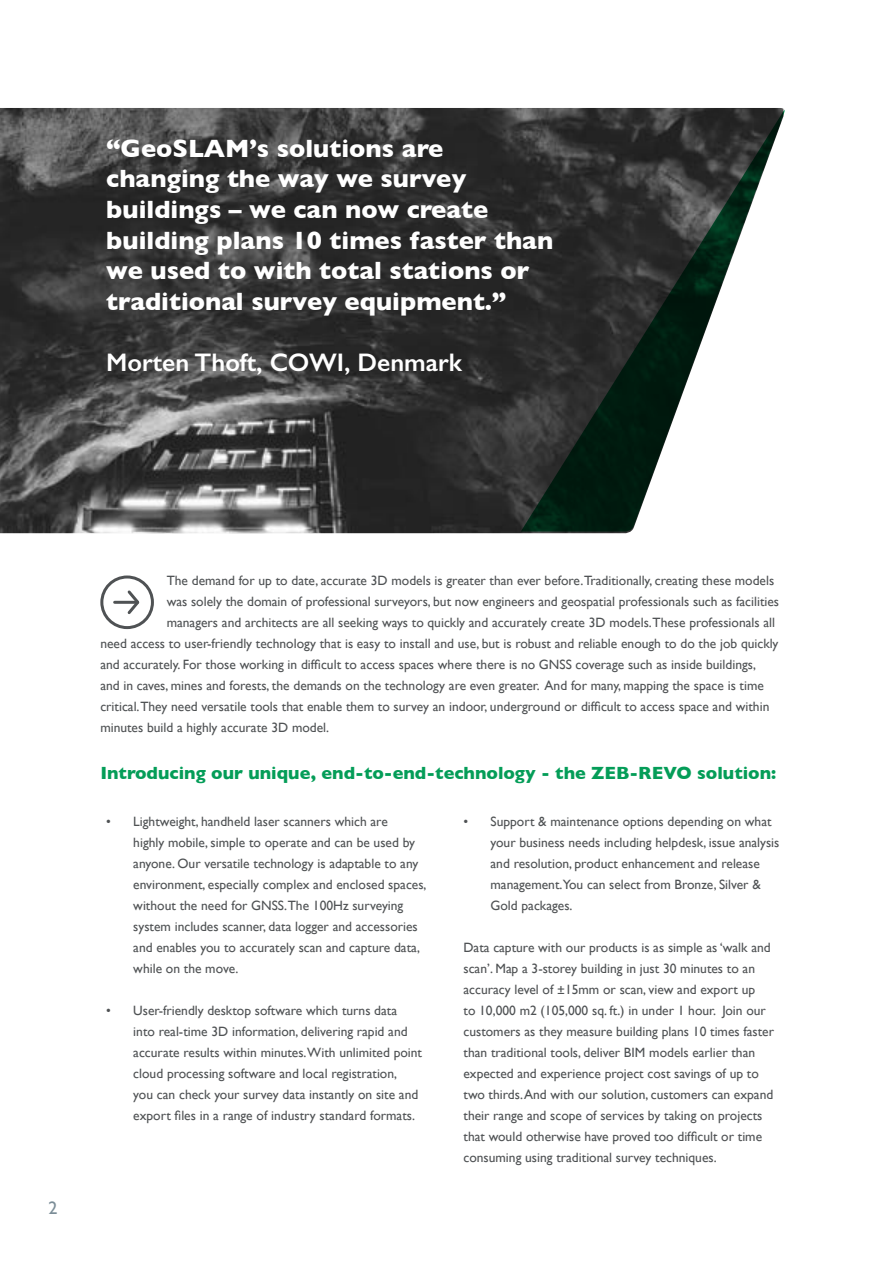
<style>
.page{position:relative;width:893px;height:1263px;background:#fff}
.page>*{position:absolute;margin:0;border:0;box-sizing:border-box;transform-origin:0 0}
.t1{font:700 25.5px/30.6px "Gill Sans";color:#fff}
.t2{font:600 25.5px "Gill Sans";color:#fff}
.t3{font:700 18px "Gill Sans";color:#049d58}
.t4{font:18px "Gill Sans";color:#7b8d97}
.t5{font:13.5px/21px "Gill Sans";color:#4f5254}
</style>
<div class="page">
<img style="left:0;top:108px;width:783px;height:425px">
<svg style="left:521px;top:110px;width:264px;height:421px"></svg>
<div style="left:100px;top:575px;width:54px;height:54px;border:3px solid #4f5254;border-radius:50%"></div>
<hr style="left:115px;top:601px;width:20px;height:3px;background:#4f5254">
<svg style="left:125px;top:590px;width:15px;height:24px"></svg>
<h1 class="t1" style="left:106px;top:132px;width:449px">“GeoSLAM’s solutions are changing the way we survey buildings – we can now create building plans 10 times faster than we used to with total stations or traditional survey equipment.”</h1>
<h1 class="t2" style="left:106px;top:347px;width:357px">Morten Thoft, COWI, Denmark</h1>
<h2 class="t4" style="left:49px;top:1197px;width:10px">2</h2>
<p class="t5" style="left:167px;top:570px;width:609px">The demand for up to date, accurate 3D models is greater than ever before.Traditionally, creating these models</p>
<p class="t5" style="left:167px;top:591px;width:614px">was solely the domain of professional surveyors, but now engineers and geospatial professionals such as facilities</p>
<p class="t5" style="left:167px;top:612px;width:610px">managers and architects are all seeking ways to quickly and accurately create 3D models.These professionals all</p>
<p class="t5" style="left:100px;top:633px;width:680px">need access to user-friendly technology that is easy to install and use, but is robust and reliable enough to do the job quickly</p>
<p class="t5" style="left:100px;top:654px;width:657px">and accurately. For those working in difficult to access spaces where there is no GNSS coverage such as inside buildings,</p>
<p class="t5" style="left:100px;top:675px;width:665px">and in caves, mines and forests, the demands on the technology are even greater. And for many, mapping the space is time</p>
<p class="t5" style="left:100px;top:696px;width:671px">critical.They need versatile tools that enable them to survey an indoor, underground or difficult to access space and within</p>
<p class="t5" style="left:100px;top:717px;width:230px">minutes build a highly accurate 3D model.</p>
<h2 class="t3" style="left:100px;top:758px;width:677px">Introducing our unique, end-to-end-technology - the ZEB-REVO solution:</h2>
<p class="t5" style="left:133px;top:810px;width:295px;text-indent:-27px">• Lightweight, handheld laser scanners which are<br>highly mobile, simple to operate and can be used by anyone. Our versatile technology is adaptable to any environment, especially complex and enclosed spaces, without the need for GNSS.The 100Hz surveying system includes scanner, data logger and accessories and enables you to accurately scan and capture data, while on the move.</p>
<p class="t5" style="left:133px;top:999px;width:290px;text-indent:-27px">• User-friendly desktop software which turns data into real-time 3D information, delivering rapid and accurate results within minutes.With unlimited point cloud processing software and local registration,<br>you can check your survey data instantly on site and export files in a range of industry standard formats.</p>
<p class="t5" style="left:490px;top:810px;width:290px;text-indent:-27px">• Support &amp; maintenance options depending on what your business needs including helpdesk, issue analysis and resolution, product enhancement and release management.You can select from Bronze, Silver &amp; Gold packages.</p>
<p class="t5" style="left:463px;top:936px;width:312px">Data capture with our products is as simple as ‘walk and scan’. Map a 3-storey building in just 30 minutes to an accuracy level of ±15mm or scan, view and export up<br>to 10,000 m2 (105,000 sq. ft.) in under 1 hour. Join our customers as they measure building plans 10 times faster than traditional tools, deliver BIM models earlier than expected and experience project cost savings of up to two thirds. And with our solution, customers can expand their range and scope of services by taking on projects that would otherwise have proved too difficult or time consuming using traditional survey techniques.</p>
</div>
